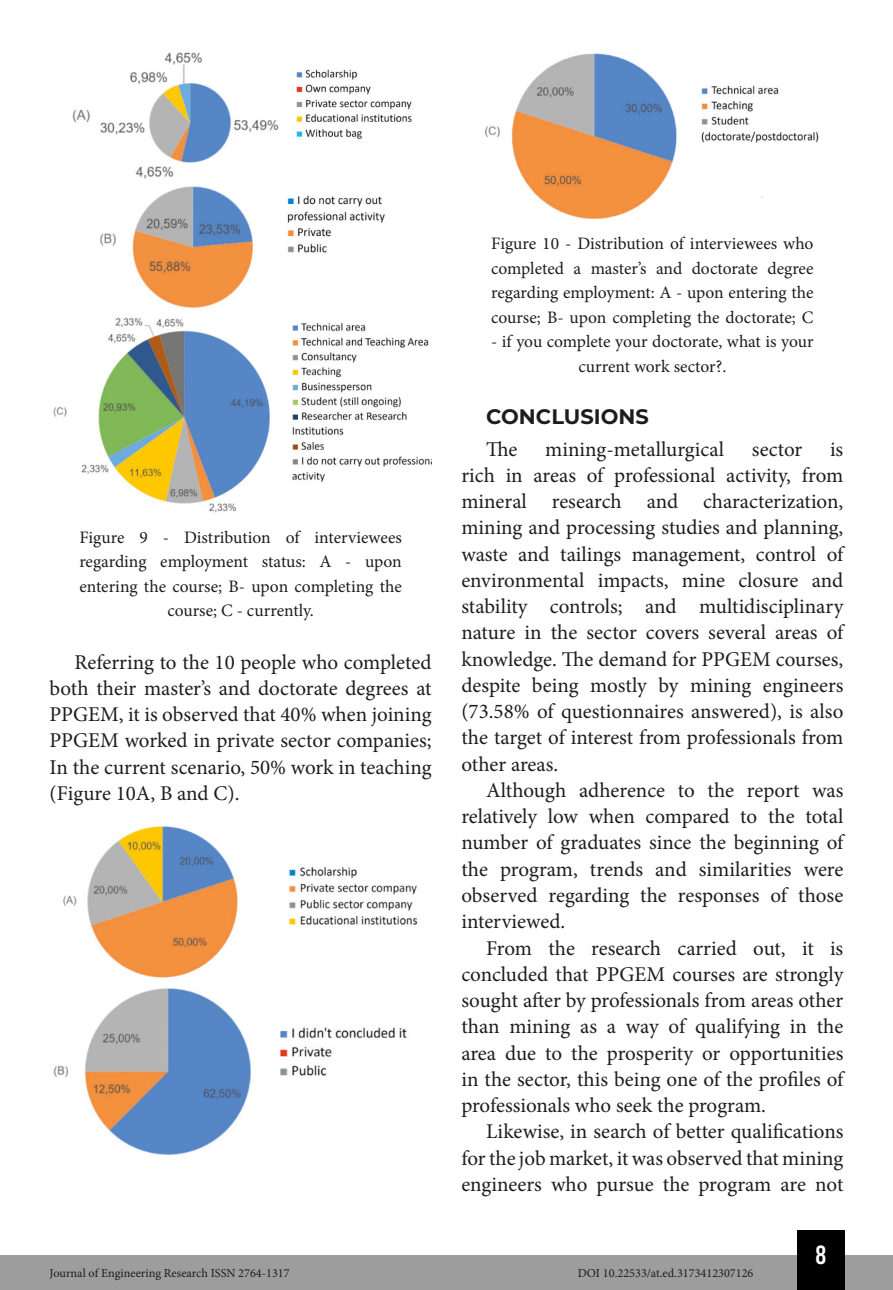
<style>
.page{position:relative;width:893px;height:1290px;background:#fff}
.page>*{position:absolute;margin:0;border:0;box-sizing:border-box;transform-origin:0 0}
.t1{font:26.25px "Bebas Kai";color:#fff}
.t2{font:21px/26.2px "Minion Pro";color:#1d1d1b;text-align:justify}
.t3{font:700 21px "Montserrat";color:#1d1d1b}
.t4{font:17.5px/24.5px "Minion Pro";color:#1d1d1b;text-align:center}
.t5{font:12.25px "Minion Pro";color:#1d1d1b}
</style>
<div class="page">
<div style="left:0;top:1255px;width:893px;height:35px;background:#9d9d9d"></div>
<div style="left:797px;top:1230px;width:48px;height:60px;background:#000"></div>
<img style="left:72px;top:52px;width:340px;height:127px">
<img style="left:100px;top:186px;width:285px;height:122px">
<img style="left:53px;top:317px;width:378px;height:196px">
<img style="left:63px;top:826px;width:355px;height:152px">
<img style="left:53px;top:988px;width:354px;height:168px">
<img style="left:484px;top:53px;width:335px;height:167px">
<p class="t4" style="left:79px;top:525px;width:324px">Figure 9 - Distribution of interviewees regarding employment status: A - upon entering the course; B- upon completing the course; C - currently.</p>
<p class="t2" style="left:50px;top:649px;width:383px;text-indent:25px">Referring to the 10 people who completed both their master’s and doctorate degrees at PPGEM, it is observed that 40% when joining PPGEM worked in private sector companies; In the current scenario, 50% work in teaching (Figure 10A, B and C).</p>
<p class="t4" style="left:491px;top:232px;width:324px;text-align:justify">Figure 10 - Distribution of interviewees who completed a master’s and doctorate degree regarding employment: A - upon entering the course; B- upon completing the doctorate; C</p>
<p class="t4" style="left:491px;top:330px;width:324px">- if you complete your doctorate, what is your current work sector?.</p>
<p class="t3" style="left:486px;top:402px;width:164px">CONCLUSIONS</p>
<p class="t2" style="left:486px;top:436px;width:33px">The</p>
<p class="t2" style="left:545px;top:436px;width:180px">mining-metallurgical</p>
<p class="t2" style="left:752px;top:436px;width:52px">sector</p>
<p class="t2" style="left:461px;top:436px;width:384px;text-indent:369px">is rich in areas of professional activity, from mineral research and characterization, mining and processing studies and planning, waste and tailings management, control of environmental impacts, mine closure and stability controls; and multidisciplinary nature in the sector covers several areas of knowledge. The demand for PPGEM courses, despite being mostly by mining engineers (73.58% of questionnaires answered), is also the target of interest from professionals from other areas.</p>
<p class="t2" style="left:461px;top:777px;width:384px;text-indent:25px">Although adherence to the report was relatively low when compared to the total number of graduates since the beginning of the program, trends and similarities were observed regarding the responses of those interviewed.</p>
<p class="t2" style="left:461px;top:935px;width:384px;text-indent:25px">From the research carried out, it is concluded that PPGEM courses are strongly sought after by professionals from areas other than mining as a way of qualifying in the area due to the prosperity or opportunities in the sector, this being one of the profiles of professionals who seek the program.</p>
<p class="t2" style="left:461px;top:1118px;width:384px;text-indent:25px">Likewise, in search of better qualifications for the job market, it was observed that mining engineers who pursue the program are not</p>
<p class="t1" style="left:816px;top:1241px;width:12px">8</p>
<p class="t5" style="left:50px;top:1265px;width:242px">Journal of Engineering Research ISSN 2764-1317</p>
<p class="t5" style="left:578px;top:1265px;width:177px">DOI 10.22533/at.ed.3173412307126</p>
</div>
